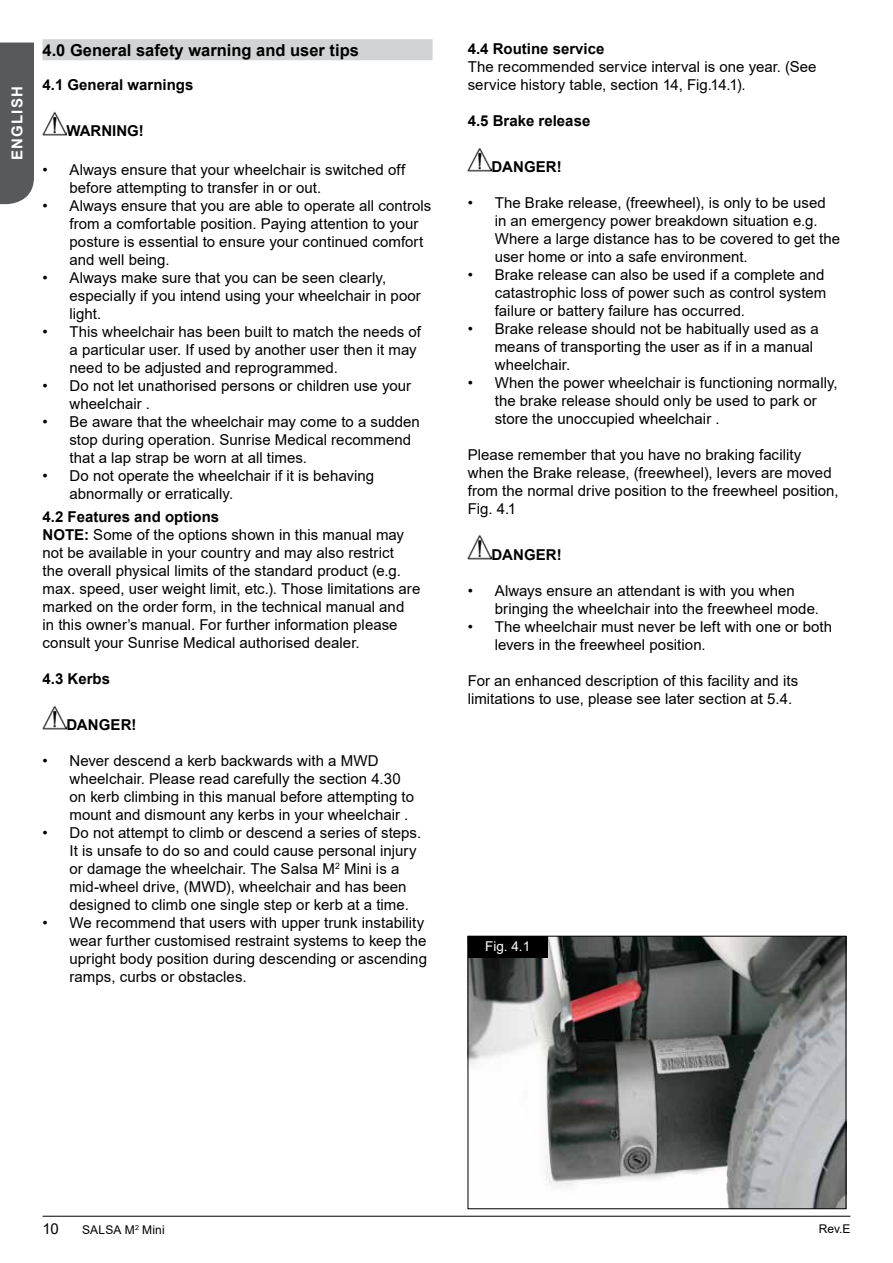
<style>
.page{position:relative;width:893px;height:1263px;background:#fff}
.page>*{position:absolute;margin:0;border:0;box-sizing:border-box;transform-origin:0 0}
.t1{font:700 16.5px "Arial";color:#000}
.t2{font:15px/18px "Arial";letter-spacing:.005em;color:#000}
.t3{font:700 15px "Arial";color:#000}
.t4{font:700 15px "Arial";letter-spacing:.08em;color:#fff}
.t5{font:13.5px "Arial";color:#fff}
.t6{font:12px "Arial";letter-spacing:.01em;color:#000}
.s1{font-weight:700}
</style>
<div class="page">
<hr style="left:43px;top:1216px;width:807px;height:1px;background:#000">
<div style="left:0;top:43px;width:34px;height:161px;background:#58595b"></div>
<div style="left:43px;top:39px;width:390px;height:21px;background:#d1d3d4"></div>
<img style="left:43px;top:111px;width:23px;height:24px">
<img style="left:43px;top:705px;width:23px;height:24px">
<img style="left:468px;top:147px;width:24px;height:24px">
<img style="left:468px;top:535px;width:24px;height:24px">
<img style="left:470px;top:938px;width:374px;height:269px">
<div style="left:468px;top:936px;width:378px;height:273px;border:1px solid #000"></div>
<div style="left:468px;top:936px;width:80px;height:21px;background:#000"></div>
<hr style="left:504px;top:1116px;width:3px;height:58px;background:#fff">
<svg style="left:500px;top:1106px;width:12px;height:16px"></svg>
<p class="t4" style="left:7px;top:160px;width:75px;rotate:-90deg">ENGLISH</p>
<p class="t1" style="left:43px;top:39px;width:318px">4.0 General safety warning and user tips</p>
<p class="t3" style="left:43px;top:74px;width:152px">4.1 General warnings</p>
<p class="t3" style="left:66px;top:120px;width:79px">WARNING!</p>
<p class="t2" style="left:70px;top:161px;width:337px;text-indent:-27px">• Always ensure that your wheelchair is switched off before attempting to transfer in or out.</p>
<p class="t2" style="left:70px;top:197px;width:363px;text-indent:-27px">• Always ensure that you are able to operate all controls from a comfortable position. Paying attention to your posture is essential to ensure your continued comfort and well being.</p>
<p class="t2" style="left:70px;top:269px;width:353px;text-indent:-27px">• Always make sure that you can be seen clearly, especially if you intend using your wheelchair in poor light.</p>
<p class="t2" style="left:70px;top:323px;width:353px;text-indent:-27px">• This wheelchair has been built to match the needs of a particular user. If used by another user then it may need to be adjusted and reprogrammed.</p>
<p class="t2" style="left:70px;top:377px;width:343px;text-indent:-27px">• Do not let unathorised persons or children use your wheelchair .</p>
<p class="t2" style="left:70px;top:413px;width:352px;text-indent:-27px">• Be aware that the wheelchair may come to a sudden stop during operation. Sunrise Medical recommend that a lap strap be worn at all times.</p>
<p class="t2" style="left:70px;top:467px;width:306px;text-indent:-27px">• Do not operate the wheelchair if it is behaving abnormally or erratically.</p>
<p class="t2" style="left:43px;top:508px;width:379px"><span class="s1">4.2 Features and options<br>NOTE:</span> Some of the options shown in this manual may not be available in your country and may also restrict<br>the overall physical limits of the standard product (e.g. max. speed, user weight limit, etc.). Those limitations are marked on the order form, in the technical manual and<br>in this owner’s manual. For further information please consult your Sunrise Medical authorised dealer.</p>
<p class="t3" style="left:43px;top:668px;width:69px">4.3 Kerbs</p>
<p class="t3" style="left:66px;top:714px;width:72px">DANGER!</p>
<p class="t2" style="left:70px;top:751px;width:346px;text-indent:-27px">• Never descend a kerb backwards with a MWD wheelchair. Please read carefully the section 4.30 on kerb climbing in this manual before attempting to mount and dismount any kerbs in your wheelchair .</p>
<p class="t2" style="left:70px;top:823px;width:353px;text-indent:-27px">• Do not attempt to climb or descend a series of steps.<br>It is unsafe to do so and could cause personal injury or damage the wheelchair. The Salsa M<sup>2</sup> Mini is a mid-wheel drive, (MWD), wheelchair and has been designed to climb one single step or kerb at a time.</p>
<p class="t2" style="left:70px;top:913px;width:359px;text-indent:-27px">• We recommend that users with upper trunk instability wear further customised restraint systems to keep the upright body position during descending or ascending ramps, curbs or obstacles.</p>
<p class="t3" style="left:468px;top:38px;width:138px">4.4 Routine service</p>
<p class="t2" style="left:468px;top:58px;width:350px">The recommended service interval is one year. (See service history table, section 14, Fig.14.1).</p>
<p class="t3" style="left:468px;top:110px;width:124px">4.5 Brake release</p>
<p class="t3" style="left:492px;top:156px;width:72px">DANGER!</p>
<p class="t2" style="left:495px;top:193px;width:347px;text-indent:-27px">• The Brake release, (freewheel), is only to be used in an emergency power breakdown situation e.g.<br>Where a large distance has to be covered to get the user home or into a safe environment.</p>
<p class="t2" style="left:495px;top:265px;width:333px;text-indent:-27px">• Brake release can also be used if a complete and catastrophic loss of power such as control system failure or battery failure has occurred.</p>
<p class="t2" style="left:495px;top:319px;width:326px;text-indent:-27px">• Brake release should not be habitually used as a means of transporting the user as if in a manual wheelchair.</p>
<p class="t2" style="left:495px;top:373px;width:345px;text-indent:-27px">• When the power wheelchair is functioning normally, the brake release should only be used to park or store the unoccupied wheelchair .</p>
<p class="t2" style="left:468px;top:445px;width:372px">Please remember that you have no braking facility when the Brake release, (freewheel), levers are moved from the normal drive position to the freewheel position, Fig. 4.1</p>
<p class="t3" style="left:492px;top:544px;width:72px">DANGER!</p>
<p class="t2" style="left:495px;top:581px;width:326px;text-indent:-27px">• Always ensure an attendant is with you when bringing the wheelchair into the freewheel mode.</p>
<p class="t2" style="left:495px;top:617px;width:339px;text-indent:-27px">• The wheelchair must never be left with one or both levers in the freewheel position.</p>
<p class="t2" style="left:468px;top:671px;width:332px">For an enhanced description of this facility and its limitations to use, please see later section at 5.4.</p>
<p class="t5" style="left:485px;top:937px;width:47px">Fig. 4.1</p>
<p class="t2" style="left:43px;top:1220px;width:18px">10</p>
<p class="t6" style="left:82px;top:1222px;width:84px">SALSA M<sup>2</sup> Mini</p>
<p class="t6" style="left:819px;top:1221px;width:33px">Rev.E</p>
</div>
